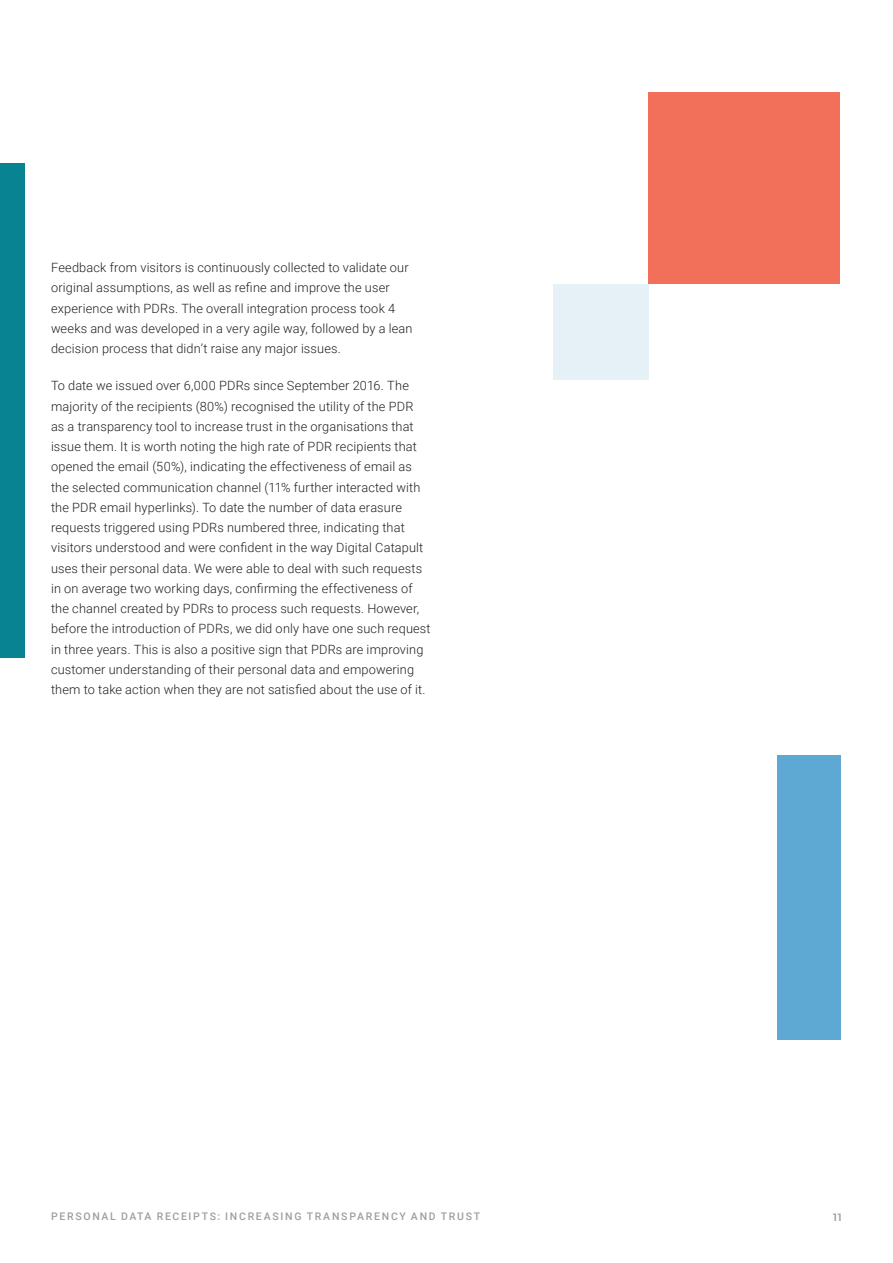
<style>
.page{position:relative;width:893px;height:1263px;background:#fff}
.page>*{position:absolute;margin:0;border:0;box-sizing:border-box;transform-origin:0 0}
.t1{font:300 12.75px/20.2px "Roboto";letter-spacing:.01em;color:#231f20}
.t2{font:500 10.5px "Roboto";letter-spacing:.16em;color:#9d9fa2}
.t3{font:500 10.5px "Montserrat";color:#9d9fa2}
</style>
<div class="page">
<div style="left:0;top:163px;width:25px;height:495px;background:#078391"></div>
<div style="left:553px;top:284px;width:95px;height:96px;background:#e5f1f7"></div>
<div style="left:648px;top:93px;width:192px;height:191px;background:#f26f59"></div>
<div style="left:777px;top:755px;width:64px;height:284px;background:#5ea8d4"></div>
<p class="t1" style="left:51px;top:257px;width:363px">Feedback from visitors is continuously collected to validate our original assumptions, as well as refine and improve the user experience with PDRs. The overall integration process took 4 weeks and was developed in a very agile way, followed by a lean decision process that didn’t raise any major issues.</p>
<p class="t1" style="left:51px;top:375px;width:381px">To date we issued over 6,000 PDRs since September 2016. The majority of the recipients (80%) recognised the utility of the PDR<br>as a transparency tool to increase trust in the organisations that issue them. It is worth noting the high rate of PDR recipients that opened the email (50%), indicating the effectiveness of email as the selected communication channel (11% further interacted with the PDR email hyperlinks). To date the number of data erasure requests triggered using PDRs numbered three, indicating that visitors understood and were confident in the way Digital Catapult uses their personal data. We were able to deal with such requests in on average two working days, confirming the effectiveness of the channel created by PDRs to process such requests. However, before the introduction of PDRs, we did only have one such request in three years. This is also a positive sign that PDRs are improving customer understanding of their personal data and empowering them to take action when they are not satisfied about the use of it.</p>
<p class="t2" style="left:51px;top:1209px;width:430px">PERSONAL DATA RECEIPTS: INCREASING TRANSPARENCY AND TRUST</p>
<p class="t3" style="left:833px;top:1209px;width:10px">11</p>
</div>
